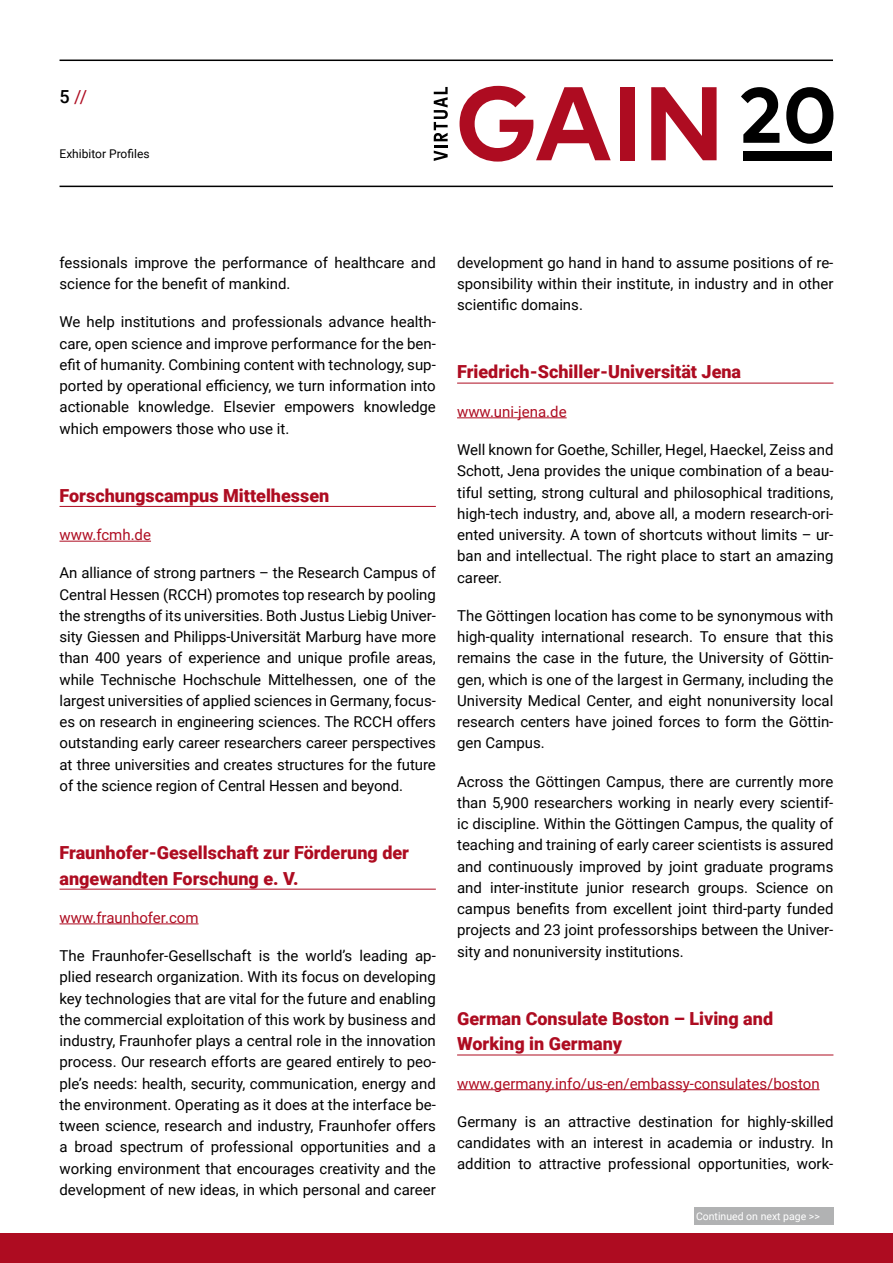
<style>
.page{position:relative;width:893px;height:1263px;background:#fff}
.page>*{position:absolute;margin:0;border:0;box-sizing:border-box;transform-origin:0 0}
.t1{font:900 18px/25.5px "Roboto";color:#ae0c21}
.t2{font:18px "Roboto";color:#ae0c21}
.t3{font:15px/21.3px "Roboto";color:#000;text-align:justify}
.t4{font:15px "Roboto";color:#ae0c21}
.t5{font:12px "Roboto";color:#000}
.t6{font:10.5px "Roboto";color:#fff}
.s1{font-weight:500;color:#000}
</style>
<div class="page">
<hr style="left:60px;top:186px;width:773px;height:1px;background:#000">
<hr style="left:60px;top:60px;width:773px;height:1px;background:#000">
<div style="left:0;top:1233px;width:893px;height:30px;background:#ae0c21"></div>
<hr style="left:60px;top:506px;width:376px;height:1px;background:#ae0c21">
<hr style="left:60px;top:541px;width:91px;height:1px;background:#ae0c21">
<hr style="left:60px;top:889px;width:376px;height:1px;background:#ae0c21">
<hr style="left:60px;top:923px;width:139px;height:1px;background:#ae0c21">
<hr style="left:457px;top:383px;width:376px;height:1px;background:#ae0c21">
<hr style="left:457px;top:417px;width:110px;height:1px;background:#ae0c21">
<hr style="left:457px;top:1054px;width:376px;height:1px;background:#ae0c21">
<hr style="left:457px;top:1089px;width:363px;height:1px;background:#ae0c21">
<div style="left:694px;top:1208px;width:139px;height:17px;background:#b1b2b3"></div>
<svg style="left:460px;top:86px;width:151px;height:76px"></svg>
<div style="left:620px;top:87px;width:15px;height:73px;background:#ae0c21"></div>
<svg style="left:651px;top:87px;width:66px;height:73px"></svg>
<div style="left:743px;top:151px;width:89px;height:9px;background:#000"></div>
<svg style="left:741px;top:87px;width:38px;height:56px"></svg>
<svg style="left:786px;top:87px;width:47px;height:57px"></svg>
<svg style="left:434px;top:151px;width:14px;height:10px"></svg>
<hr style="left:434px;top:145px;width:14px;height:3px;background:#000">
<svg style="left:434px;top:87px;width:14px;height:54px"></svg>
<p class="t2" style="left:60px;top:84px;width:29px"><span class="s1">5</span> //</p>
<p class="t5" style="left:60px;top:145px;width:92px">Exhibitor Profiles</p>
<p class="t3" style="left:60px;top:251px;width:378px">fessionals improve the performance of healthcare and science for the benefit of mankind.</p>
<p class="t3" style="left:60px;top:311px;width:378px">We help institutions and professionals advance health&shy;care, open science and improve performance for the ben&shy;efit of humanity. Combining content with technology, sup&shy;ported by operational efficiency, we turn information into actionable knowledge. Elsevier empowers knowledge which empowers those who use it.</p>
<p class="t1" style="left:60px;top:482px;width:271px">Forschungscampus Mittelhessen</p>
<p class="t4" style="left:60px;top:524px;width:93px">www.fcmh.de</p>
<p class="t3" style="left:60px;top:562px;width:378px">An alliance of strong partners – the Research Campus of Central Hessen (RCCH) promotes top research by pooling the strengths of its universities. Both Justus Liebig Univer&shy;sity Giessen and Philipps-Universität Marburg have more than 400 years of experience and unique profile areas, while Technische Hochschule Mittelhessen, one of the largest universities of applied sciences in Germany, focus&shy;es on research in engineering sciences. The RCCH offers outstanding early career researchers career perspectives at three universities and creates structures for the future of the science region of Central Hessen and beyond.</p>
<p class="t1" style="left:60px;top:839px;width:351px">Fraunhofer-Gesellschaft zur Förderung der angewandten Forschung e. V.</p>
<p class="t4" style="left:60px;top:907px;width:141px">www.fraunhofer.com</p>
<p class="t3" style="left:60px;top:944px;width:378px">The Fraunhofer-Gesellschaft is the world’s leading ap&shy;plied research organization. With its focus on developing key technologies that are vital for the future and enabling the commercial exploitation of this work by business and industry, Fraunhofer plays a central role in the innovation process. Our research efforts are geared entirely to peo&shy;ple’s needs: health, security, communication, energy and the environment. Operating as it does at the interface be&shy;tween science, research and industry, Fraunhofer offers a broad spectrum of professional opportunities and a working environment that encourages creativity and the development of new ideas, in which personal and career</p>
<p class="t3" style="left:457px;top:251px;width:378px">development go hand in hand to assume positions of re&shy;sponsibility within their institute, in industry and in other scientific domains.</p>
<p class="t1" style="left:457px;top:359px;width:286px">Friedrich-Schiller-Universität Jena</p>
<p class="t4" style="left:457px;top:401px;width:111px">www.uni-jena.de</p>
<p class="t3" style="left:457px;top:438px;width:378px">Well known for Goethe, Schiller, Hegel, Haeckel, Zeiss and Schott, Jena provides the unique combination of a beau&shy;tiful setting, strong cultural and philosophical traditions, high-tech industry, and, above all, a modern research-ori&shy;ented university. A town of shortcuts without limits – ur&shy;ban and intellectual. The right place to start an amazing career.</p>
<p class="t3" style="left:457px;top:604px;width:378px">The Göttingen location has come to be synonymous with high-quality international research. To ensure that this remains the case in the future, the University of Göttin&shy;gen, which is one of the largest in Germany, including the University Medical Center, and eight nonuniversity local research centers have joined forces to form the Göttin&shy;gen Campus.</p>
<p class="t3" style="left:457px;top:770px;width:378px">Across the Göttingen Campus, there are currently more than 5,900 researchers working in nearly every scientif&shy;ic discipline. Within the Göttingen Campus, the quality of teaching and training of early career scientists is assured and continuously improved by joint graduate programs and inter-institute junior research groups. Science on campus benefits from excellent joint third-party funded projects and 23 joint professorships between the Univer&shy;sity and nonuniversity institutions.</p>
<p class="t1" style="left:457px;top:1005px;width:317px">German Consulate Boston – Living and<br>Working in Germany</p>
<p class="t4" style="left:457px;top:1073px;width:364px">www.germany.info/us-en/embassy-consulates/boston</p>
<p class="t3" style="left:457px;top:1110px;width:378px">Germany is an attractive destination for highly-skilled candidates with an interest in academia or industry. In addition to attractive professional opportunities, work-</p>
<p class="t6" style="left:696px;top:1209px;width:125px">Continued on next page &gt;&gt;</p>
</div>
